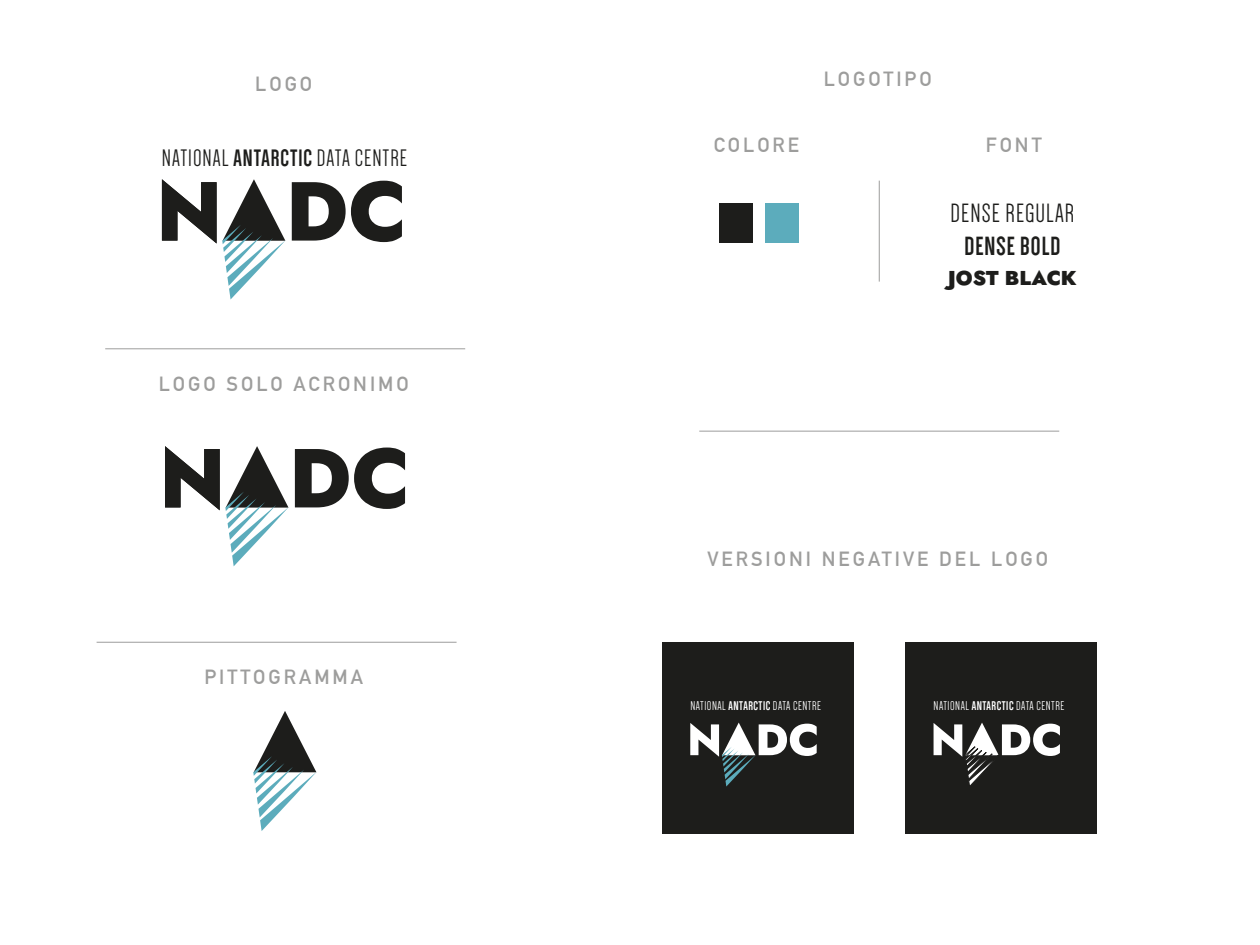
<style>
.page{position:relative;width:1260px;height:945px;background:#fff}
.page>*{position:absolute;margin:0;border:0;box-sizing:border-box;transform-origin:0 0}
.t1{font:27.3px "Dense";letter-spacing:.04em;color:#1d1d1b}
.t2{font:700 27.3px "Dense W01";letter-spacing:.04em;color:#1d1d1b}
.t3{font:24.68px "Dense";letter-spacing:.04em;color:#1d1d1b}
.t4{font:700 20.12px "DIN Alternate";letter-spacing:.15em;color:#9d9d9c}
.t5{font:900 20.12px "Jost";color:#1d1d1b}
.t6{font:13.12px "Dense";letter-spacing:.04em;color:#fff}
.s1{font-family:"Dense W01";font-weight:700}
</style>
<div class="page">
<hr style="left:699px;top:431px;width:360px;height:1px;background:#9d9d9c">
<div style="left:719px;top:204px;width:34px;height:39px;background:#1d1d1b"></div>
<div style="left:765px;top:204px;width:34px;height:39px;background:#5cacbc"></div>
<hr style="left:879px;top:181px;width:1px;height:101px;background:#9d9d9c">
<svg style="left:292px;top:181px;width:110px;height:61px"></svg>
<svg style="left:162px;top:179px;width:124px;height:121px"></svg>
<hr style="left:105px;top:348px;width:360px;height:1px;background:#9d9d9c">
<svg style="left:295px;top:448px;width:110px;height:61px"></svg>
<svg style="left:165px;top:446px;width:124px;height:120px"></svg>
<hr style="left:97px;top:642px;width:360px;height:1px;background:#9d9d9c">
<svg style="left:253px;top:711px;width:64px;height:120px"></svg>
<div style="left:662px;top:642px;width:191px;height:192px;background:#1d1d1b"></div>
<svg style="left:690px;top:723px;width:127px;height:64px"></svg>
<div style="left:905px;top:642px;width:192px;height:192px;background:#1d1d1b"></div>
<svg style="left:934px;top:723px;width:126px;height:62px"></svg>
<p class="t4" style="left:255px;top:69px;width:58px">LOGO</p>
<p class="t3" style="left:162px;top:146px;width:247px">NATIONAL <span class="s1">ANTARCTIC</span> DATA CENTRE</p>
<p class="t4" style="left:159px;top:368px;width:252px">LOGO SOLO ACRONIMO</p>
<p class="t4" style="left:204px;top:662px;width:160px">PITTOGRAMMA</p>
<p class="t4" style="left:824px;top:63px;width:110px">LOGOTIPO</p>
<p class="t4" style="left:714px;top:130px;width:87px">COLORE</p>
<p class="t4" style="left:986px;top:130px;width:57px">FONT</p>
<h1 class="t1" style="left:951px;top:200px;width:125px">DENSE REGULAR</h1>
<h1 class="t2" style="left:964px;top:232px;width:98px">DENSE BOLD</h1>
<p class="t5" style="left:948px;top:263px;width:130px">JOST BLACK</p>
<p class="t4" style="left:707px;top:544px;width:342px">VERSIONI NEGATIVE DEL LOGO</p>
<p class="t6" style="left:690px;top:699px;width:132px">NATIONAL <span class="s1">ANTARCTIC</span> DATA CENTRE</p>
<p class="t6" style="left:934px;top:699px;width:132px">NATIONAL <span class="s1">ANTARCTIC</span> DATA CENTRE</p>
</div>
